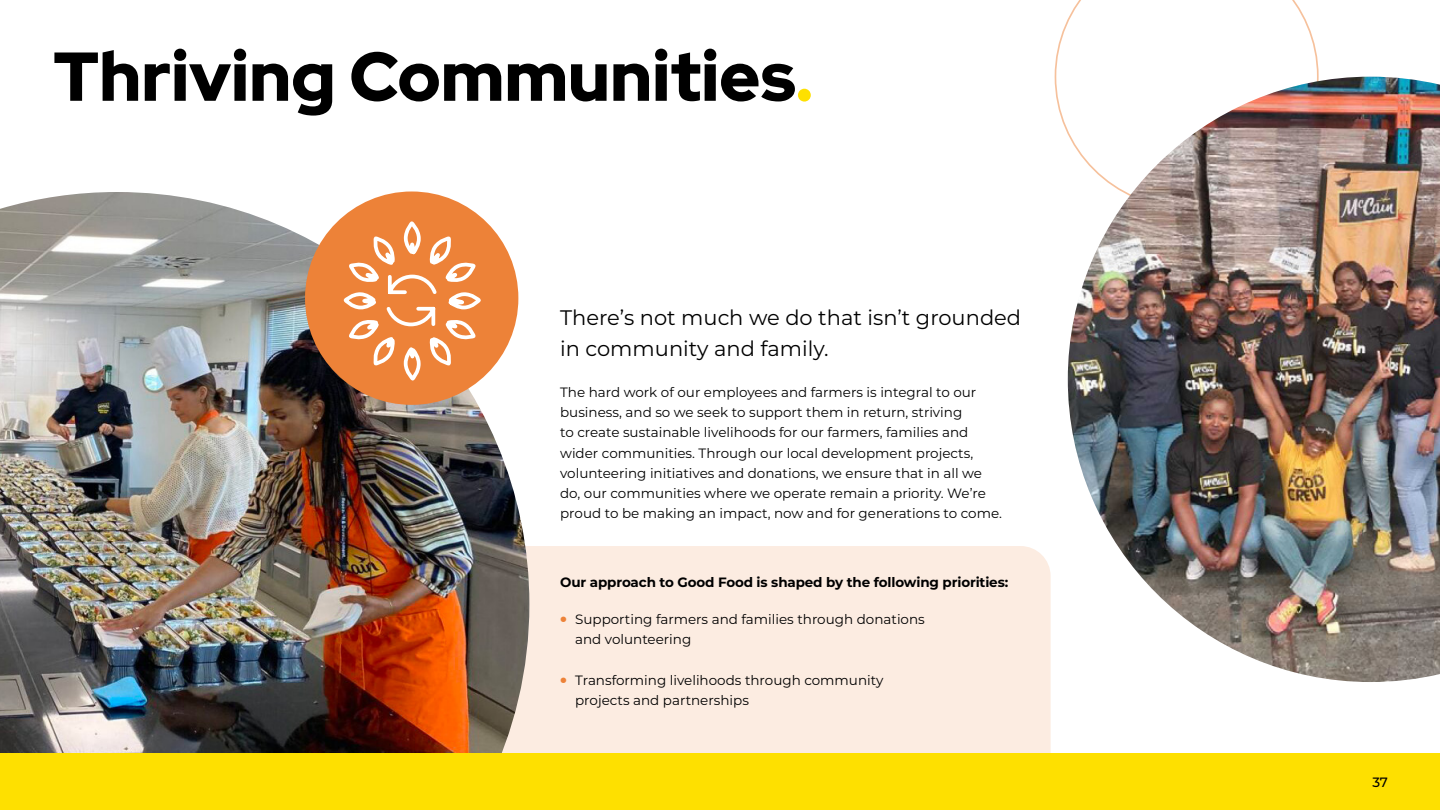
<style>
.page{position:relative;width:1440px;height:810px;background:#fff}
.page>*{position:absolute;margin:0;border:0;box-sizing:border-box;transform-origin:0 0}
.t1{font:900 69px "Red Hat Display";color:#000}
.t2{font:21px/31.5px "Montserrat";color:#000}
.t3{font:13.5px/20.2px "Montserrat";color:#000}
.t4{font:700 13.5px "Montserrat";letter-spacing:-.01em;color:#000}
.t5{font:500 13.5px "Montserrat";color:#000}
.s1{color:#fee000}
.s2{font-weight:900;font-size:16.5px;color:#ed8238}
</style>
<div class="page">
<svg style="left:1055px;top:0;width:264px;height:135px"></svg>
<div style="left:529px;top:546px;width:522px;height:208px;background:#fcece1"></div>
<img style="left:0;top:192px;width:529px;height:562px">
<img style="left:1068px;top:77px;width:372px;height:605px">
<div style="left:305px;top:192px;width:213px;height:213px;background:#ed8238;border-radius:50%"></div>
<svg style="left:342px;top:221px;width:141px;height:161px"></svg>
<div style="left:0;top:754px;width:1440px;height:56px;background:#fee000"></div>
<h1 class="t1" style="left:53px;top:31px;width:761px">Thriving Communities<span class="s1">.</span></h1>
<h2 class="t2" style="left:560px;top:301px;width:463px">There’s not much we do that isn’t grounded in community and family.</h2>
<p class="t3" style="left:560px;top:381px;width:443px">The hard work of our employees and farmers is integral to our business, and so we seek to support them in return, striving<br>to create sustainable livelihoods for our farmers, families and wider communities. Through our local development projects, volunteering initiatives and donations, we ensure that in all we do, our communities where we operate remain a priority. We’re proud to be making an impact, now and for generations to come.</p>
<p class="t4" style="left:560px;top:572px;width:450px">Our approach to Good Food is shaped by the following priorities:</p>
<p class="t3" style="left:575px;top:608px;width:351px;text-indent:-15px"><span class="s2">•</span> Supporting farmers and families through donations and volunteering</p>
<p class="t3" style="left:575px;top:669px;width:310px;text-indent:-15px"><span class="s2">•</span> Transforming livelihoods through community projects and partnerships</p>
<p class="t5" style="left:1372px;top:772px;width:17px">37</p>
</div>
